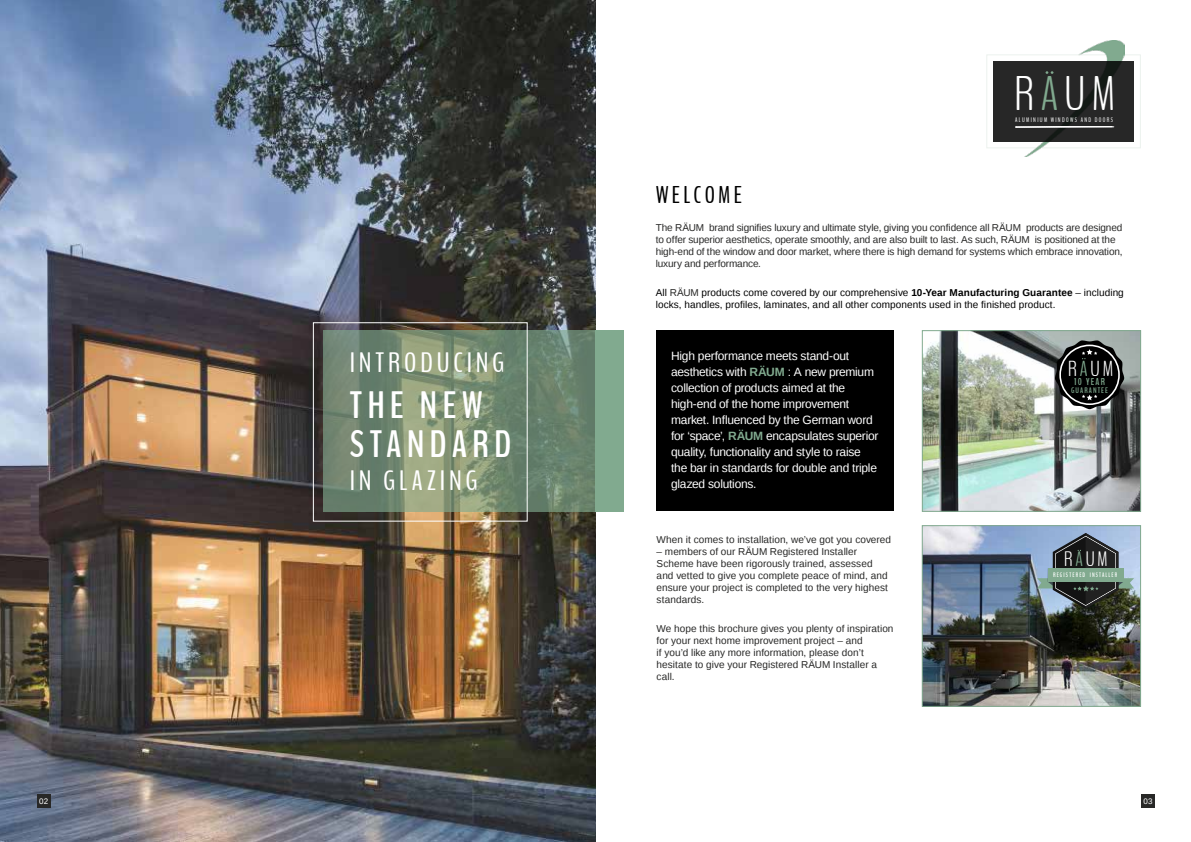
<style>
.page{position:relative;width:1191px;height:842px;background:#fff}
.page>*{position:absolute;margin:0;border:0;box-sizing:border-box;transform-origin:0 0}
.t1{font:300 48.3px "Bench Nine";color:#fff;scale:.96 1}
.t2{font:700 38px/38.8px "Bench Nine";letter-spacing:.13em;color:#fff}
.t3{font:28px "Bench Nine";letter-spacing:.135em;color:#fff}
.t4{font:24.2px "Bench Nine";letter-spacing:.14em;color:#000;scale:.96 1}
.t5{font:300 21.6px "Bench Nine";color:#fff;scale:.96 1}
.t6{font:300 20.9px "Bench Nine";color:#fff;scale:.96 1}
.t7{font:12px/16px "Liberation Sans";letter-spacing:-.02em;color:#fff}
.t8{font:10px/12px "Liberation Sans";color:#282827}
.t9{font:10px/12px "Liberation Sans";letter-spacing:.005em;color:#000}
.t10{font:700 9.9px "Bench Nine";letter-spacing:.14em;color:#81aa8f;scale:.96 1}
.t11{font:8px "Liberation Sans";color:#fff}
.t12{font:700 7.9px "Bench Nine";letter-spacing:.14em;color:#81aa8f;scale:.96 1}
.t13{font:6.6px "Bench Nine";letter-spacing:.23em;color:#fff;scale:.91 1}
.t14{font:700 6.5px "Bench Nine";letter-spacing:.195em;color:#fff;scale:.89 1}
.s1{color:#81aa8f}
.s2{color:#282827}
.s3{font-weight:700}
.s4{font-weight:700;color:#81aa8f}
</style>
<div class="page">
<div style="left:986px;top:54px;width:154px;height:94px;border:1px solid #ecf2ee"></div>
<img style="left:1020px;top:40px;width:104px;height:117px">
<svg style="left:993px;top:61px;width:140px;height:81px;background:#272727"></svg>
<svg style="left:1015px;top:127px;width:98px;height:1px"></svg>
<svg style="left:1045px;top:71px;width:8px;height:3px"></svg>
<img style="left:0;top:0;width:595px;height:842px">
<div style="left:1141px;top:794px;width:14px;height:14px;background:#282827"></div>
<div style="left:37px;top:794px;width:14px;height:14px;background:#282827"></div>
<div style="left:596px;top:330px;width:28px;height:182px;background:#81aa8f"></div>
<svg style="left:323px;top:330px;width:273px;height:182px;background:#768b72"></svg>
<div style="left:656px;top:331px;width:238px;height:180px;background:#000"></div>
<img style="left:924px;top:332px;width:214px;height:178px">
<div style="left:922px;top:330px;width:218px;height:182px;border:1px solid #81aa8f"></div>
<div style="left:313px;top:322px;width:214px;height:199px;border:1px solid #fff"></div>
<svg style="left:1054px;top:340px;width:70px;height:69px;background:#343535"></svg>
<img style="left:924px;top:527px;width:214px;height:178px">
<div style="left:922px;top:525px;width:218px;height:182px;border:1px solid #81aa8f"></div>
<svg style="left:1037px;top:533px;width:97px;height:76px;background:#627377"></svg>
<h1 class="t1" style="left:1014px;top:63px;width:107px">R<span class="s1">A</span>UM</h1>
<h3 class="t4" style="left:656px;top:180px;width:91px">WELCOME</h3>
<p class="t13" style="left:1015px;top:115px;width:109px">ALUMINIUM WINDOWS AND DOORS</p>
<h3 class="t3" style="left:350px;top:345px;width:156px">INTRODUCING</h3>
<h2 class="t2" style="left:350px;top:386px;width:163px">THE NEW<br>STANDARD</h2>
<h3 class="t3" style="left:350px;top:463px;width:129px">IN GLAZING</h3>
<p class="t8" style="left:656px;top:222px;width:468px">The RÄUM brand signifies luxury and ultimate style, giving you confidence all RÄUM products are designed to offer superior aesthetics, operate smoothly, and are also built to last. As such, RÄUM is positioned at the high-end of the window and door market, where there is high demand for systems which embrace innovation, luxury and performance.</p>
<p class="t9" style="left:656px;top:287px;width:469px">All <span class="s2">RÄUM</span> products come covered by our comprehensive <span class="s3">10-Year Manufacturing Guarantee</span> – including locks, handles, profiles, laminates, and all other components used in the finished product.</p>
<p class="t7" style="left:671px;top:349px;width:209px">High performance meets stand-out aesthetics with <span class="s4">RÄUM</span> : A new premium collection of products aimed at the high-end of the home improvement market. Influenced by the German word for ‘space’, <span class="s4">RÄUM</span> encapsulates superior quality, functionality and style to raise the bar in standards for double and triple glazed solutions.</p>
<p class="t8" style="left:656px;top:534px;width:236px">When it comes to installation, we’ve got you covered</p>
<p class="t8" style="left:656px;top:546px;width:233px">– members of our RÄUM Registered Installer Scheme have been rigorously trained, assessed and vetted to give you complete peace of mind, and ensure your project is completed to the very highest standards.</p>
<p class="t8" style="left:656px;top:623px;width:238px">We hope this brochure gives you plenty of inspiration for your next home improvement project – and<br>if you’d like any more information, please don’t hesitate to give your Registered RÄUM Installer a call.</p>
<h3 class="t5" style="left:1068px;top:354px;width:49px">R<span class="s1">A</span>UM</h3>
<p class="t10" style="left:1074px;top:375px;width:34px">10 YEAR</p>
<p class="t12" style="left:1071px;top:385px;width:40px">GUARANTEE</p>
<h3 class="t6" style="left:1064px;top:546px;width:47px">R<span class="s1">A</span>UM</h3>
<p class="t14" style="left:1053px;top:570px;width:74px">REGISTERED INSTALLER</p>
<p class="t11" style="left:39px;top:796px;width:11px">02</p>
<p class="t11" style="left:1143px;top:796px;width:11px">03</p>
<p class="t11" style="left:44px;top:796px;width:6px">6</p>
<p class="t11" style="left:1148px;top:796px;width:6px">7</p>
</div>
